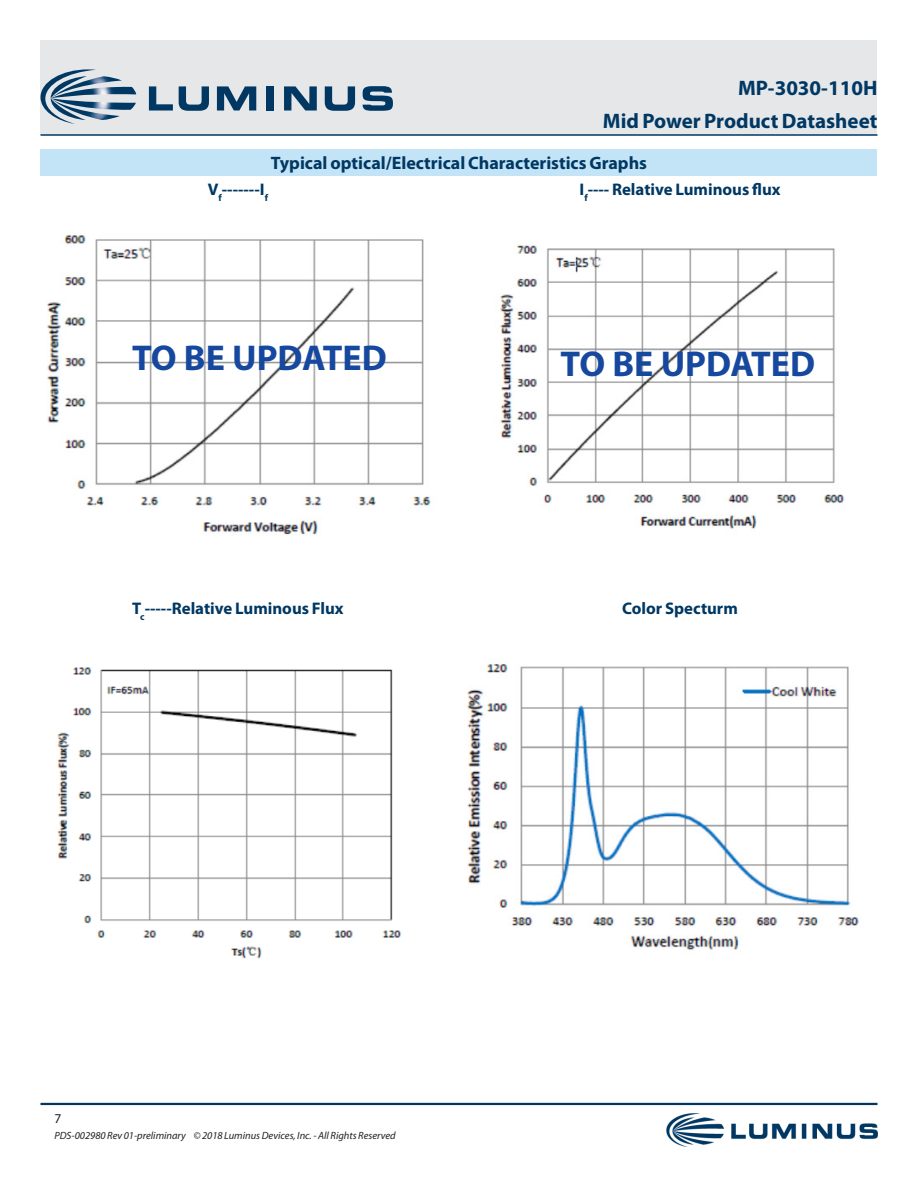
<style>
.page{position:relative;width:918px;height:1188px;background:#fff}
.page>*{position:absolute;margin:0;border:0;box-sizing:border-box;transform-origin:0 0}
.t1{font:700 36px "Myriad Pro";color:#15489e}
.DS_Title1{font:700 21px "Myriad Pro";color:#003863}
.t2{font:700 18px "Myriad Pro";color:#003863}
.t3{font:700 16.8px "Myriad Pro";color:#003863}
.zzFooterRight2{font:13.5px "Myriad Pro";color:#231f20}
.zzFooterRight1{font:italic 10.5px "Myriad Pro";color:#231f20}
</style>
<div class="page">
<div style="left:40px;top:40px;width:838px;height:95px;background:#e6e7e9"></div>
<hr style="left:40px;top:1103px;width:838px;height:2px;background:#003863">
<hr style="left:40px;top:134px;width:838px;height:2px;background:#003863">
<svg style="left:40px;top:69px;width:96px;height:55px"></svg>
<svg style="left:149px;top:86px;width:24px;height:25px"></svg>
<svg style="left:179px;top:86px;width:30px;height:25px"></svg>
<svg style="left:217px;top:86px;width:39px;height:25px"></svg>
<div style="left:266px;top:86px;width:8px;height:25px;background:#003863"></div>
<svg style="left:284px;top:86px;width:33px;height:25px"></svg>
<svg style="left:325px;top:86px;width:30px;height:25px"></svg>
<svg style="left:363px;top:86px;width:30px;height:25px"></svg>
<img style="left:666px;top:1114px;width:212px;height:33px">
<div style="left:40px;top:149px;width:838px;height:27px;background:#c3e3f6"></div>
<img style="left:57px;top:667px;width:345px;height:292px">
<img style="left:467px;top:663px;width:392px;height:287px">
<img style="left:46px;top:233px;width:385px;height:302px">
<img style="left:499px;top:245px;width:346px;height:284px">
<p class="DS_Title1" style="left:738px;top:74px;width:141px">MP-3030-110H</p>
<p class="DS_Title1" style="left:603px;top:107px;width:276px">Mid Power Product Datasheet</p>
<p class="t2" style="left:271px;top:151px;width:378px">Typical optical/Electrical Characteristics Graphs</p>
<p class="t3" style="left:208px;top:178px;width:62px">V<sub>f</sub>-------I<sub>f</sub></p>
<p class="t3" style="left:579px;top:178px;width:203px">I<sub>f</sub>---- Relative Luminous flux</p>
<p class="t1" style="left:132px;top:334px;width:256px">TO BE UPDATED</p>
<p class="t1" style="left:561px;top:340px;width:256px">TO BE UPDATED</p>
<p class="t3" style="left:132px;top:597px;width:213px">T<sub>c</sub>-----Relative Luminous Flux</p>
<p class="t3" style="left:622px;top:597px;width:117px">Color Specturm</p>
<p class="zzFooterRight2" style="left:54px;top:1110px;width:8px">7</p>
<p class="zzFooterRight1" style="left:54px;top:1129px;width:343px">PDS-002980 Rev 01-preliminary © 2018 Luminus Devices, Inc. - All Rights Reserved</p>
</div>
